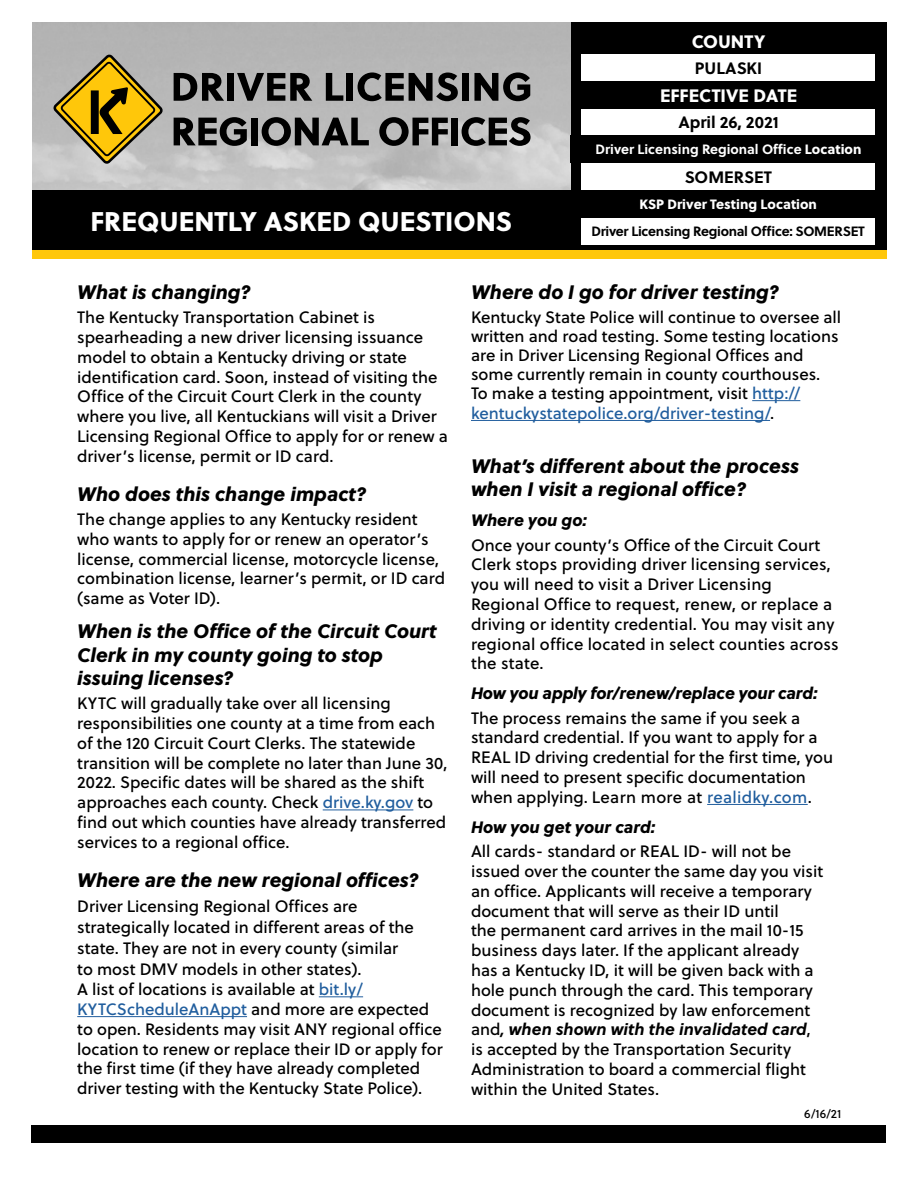
<style>
.page{position:relative;width:918px;height:1188px;background:#fff}
.page>*{position:absolute;margin:0;border:0;box-sizing:border-box;transform-origin:0 0}
.t1{font:27px "Soleil Xb";color:#fff}
.t2{font:italic 19.5px/23.4px "Soleil Xb";color:#000}
.t3{font:18px "Soleil Xb";color:#fff}
.t4{font:16.5px/19.8px "Soleil Bk";color:#000}
.t5{font:italic 16.5px "Soleil Xb";letter-spacing:-.01em;color:#000}
.t6{font:italic 700 16.5px "Soleil";color:#000}
.t7{font:700 16.5px "Soleil";color:#000}
.t8{font:700 13.5px "Soleil";letter-spacing:-.02em;color:#000}
.t9{font:700 13.5px "Soleil";color:#fff}
.t10{font:13.5px "Soleil Xb";color:#fff}
.t11{font:12px "Soleil Bk";color:#000}
.s1{font-family:"Soleil Xb";font-weight:400}
.s2{color:#215e9e}
.s3{font-family:"Soleil Bk";font-weight:400;font-style:normal}
.s4{font-family:"Soleil Sb";font-weight:400}
</style>
<div class="page">
<hr style="left:323px;top:810px;width:90px;height:1px;background:#215e9e">
<hr style="left:319px;top:996px;width:44px;height:1px;background:#215e9e">
<hr style="left:77px;top:1016px;width:170px;height:1px;background:#215e9e">
<hr style="left:752px;top:400px;width:48px;height:1px;background:#215e9e">
<hr style="left:471px;top:420px;width:299px;height:1px;background:#215e9e">
<hr style="left:707px;top:804px;width:101px;height:1px;background:#215e9e">
<div style="left:32px;top:1126px;width:854px;height:17px;background:#000"></div>
<img style="left:32px;top:22px;width:539px;height:168px">
<div style="left:32px;top:190px;width:539px;height:62px;background:#000"></div>
<svg style="left:51px;top:52px;width:114px;height:114px;background:#b3a163"></svg>
<svg style="left:174px;top:73px;width:50px;height:28px"></svg>
<div style="left:228px;top:73px;width:6px;height:28px;background:#000"></div>
<svg style="left:237px;top:73px;width:75px;height:28px;background:#565656"></svg>
<svg style="left:326px;top:73px;width:17px;height:28px"></svg>
<div style="left:346px;top:73px;width:7px;height:28px;background:#000"></div>
<svg style="left:358px;top:72px;width:100px;height:29px;background:#585858"></svg>
<div style="left:462px;top:73px;width:7px;height:28px;background:#000"></div>
<svg style="left:474px;top:72px;width:56px;height:29px;background:#4f4f4f"></svg>
<svg style="left:174px;top:117px;width:73px;height:29px;background:#4f4f4f"></svg>
<div style="left:251px;top:118px;width:7px;height:27px;background:#000"></div>
<svg style="left:262px;top:117px;width:107px;height:29px;background:#5f5f5f"></svg>
<svg style="left:379px;top:117px;width:69px;height:29px;background:#5e5e5e"></svg>
<div style="left:451px;top:118px;width:7px;height:27px;background:#000"></div>
<svg style="left:462px;top:117px;width:69px;height:29px;background:#606060"></svg>
<div style="left:571px;top:22px;width:316px;height:231px;background:#000"></div>
<div style="left:582px;top:108px;width:293px;height:28px;background:#fff"></div>
<div style="left:582px;top:54px;width:293px;height:28px;background:#fff"></div>
<div style="left:571px;top:81px;width:316px;height:27px;background:#000"></div>
<div style="left:581px;top:163px;width:294px;height:27px;background:#fff"></div>
<div style="left:581px;top:217px;width:294px;height:28px;background:#fff"></div>
<div style="left:32px;top:250px;width:855px;height:10px;background:#ffc70b"></div>
<p class="t3" style="left:692px;top:27px;width:75px">COUNTY</p>
<p class="t7" style="left:695px;top:56px;width:69px">PULASKI</p>
<p class="t3" style="left:660px;top:81px;width:139px">EFFECTIVE DATE</p>
<p class="t7" style="left:678px;top:110px;width:102px">April 26, 2021</p>
<p class="t9" style="left:596px;top:139px;width:267px">Driver Licensing Regional Office <span class="s1">Location</span></p>
<h1 class="t1" style="left:90px;top:200px;width:423px">FREQUENTLY ASKED QUESTIONS</h1>
<p class="t7" style="left:685px;top:164px;width:89px">SOMERSET</p>
<p class="t10" style="left:640px;top:193px;width:179px">KSP Driver Testing Location</p>
<p class="t8" style="left:591px;top:221px;width:275px">Driver Licensing Regional Office: SOMERSET</p>
<p class="t2" style="left:77px;top:279px;width:176px">What is changing?</p>
<p class="t4" style="left:77px;top:307px;width:372px">The Kentucky Transportation Cabinet is spearheading a new driver licensing issuance model to obtain a Kentucky driving or state identification card. Soon, instead of visiting the Office of the Circuit Court Clerk in the county where you live, all Kentuckians will visit a Driver Licensing Regional Office to apply for or renew a driver’s license, permit or ID card.</p>
<p class="t2" style="left:77px;top:481px;width:291px">Who does this change impact?</p>
<p class="t4" style="left:77px;top:509px;width:369px">The change applies to any Kentucky resident who wants to apply for or renew an operator’s license, commercial license, motorcycle license, combination license, learner’s permit, or ID card (same as Voter ID).</p>
<p class="t2" style="left:77px;top:619px;width:361px">When is the Office of the Circuit Court<br>Clerk in my county going to stop issuing licenses?</p>
<p class="t4" style="left:77px;top:693px;width:372px">KYTC will gradually take over all licensing responsibilities one county at a time from each of the 120 Circuit Court Clerks. The statewide transition will be complete no later than June 30, 2022. Specific dates will be shared as the shift approaches each county. Check <span class="s2">drive.ky.gov</span> to find out which counties have already transferred services to a regional office.</p>
<p class="t2" style="left:77px;top:867px;width:343px">Where are the new regional offices?</p>
<p class="t4" style="left:77px;top:896px;width:367px;line-height:20.2px">Driver Licensing Regional Offices are strategically located in different areas of the state. They are not in every county (similar<br>to most DMV models in other states).<br>A list of locations is available at <span class="s2">bit.ly/ KYTCScheduleAnAppt</span> and more are expected to open. Residents may visit ANY regional office location to renew or replace their ID or apply for the first time (if they have already completed driver testing with the Kentucky State Police).</p>
<p class="t2" style="left:471px;top:279px;width:310px">Where do I go for driver testing?</p>
<p class="t4" style="left:471px;top:306px;width:372px;line-height:19.2px">Kentucky State Police will continue to oversee all written and road testing. Some testing locations are in Driver Licensing Regional Offices and some currently remain in county courthouses.<br>To make a testing appointment, visit <span class="s2">http:// kentuckystatepolice.org/driver-testing/</span>.</p>
<p class="t2" style="left:471px;top:453px;width:330px">What’s different about the process when I visit a regional office?</p>
<p class="t5" style="left:471px;top:507px;width:118px">Where you go:</p>
<p class="t4" style="left:471px;top:534px;width:369px">Once your county’s Office of the Circuit Court Clerk stops providing driver licensing services, you will need to visit a Driver Licensing Regional Office to request, renew, or replace a driving or identity credential. You may visit any regional office located in select counties across the state.</p>
<p class="t5" style="left:471px;top:680px;width:348px">How you apply for/renew/replace your card:</p>
<p class="t4" style="left:471px;top:707px;width:364px">The process remains the same if you seek a standard credential. If you want to apply for a REAL ID driving credential for the first time, you will need to present specific documentation when applying. Learn more at <span class="s2">realidky.com</span>.</p>
<p class="t5" style="left:471px;top:814px;width:186px">How you get your card:</p>
<p class="t4" style="left:471px;top:841px;width:354px">All cards- standard or REAL ID- will not be issued over the counter the same day you visit an office. Applicants will receive a temporary document that will serve as their ID until<br>the permanent card arrives in the mail 10-15 business days later. If the applicant already has a Kentucky ID, it will be given back with a hole punch through the card. This temporary document is recognized by law enforcement</p>
<p class="t6" style="left:471px;top:1017px;width:342px"><span class="s3">and</span><span class="s4">,</span> when shown with the invalidated card<span class="s3">,</span></p>
<p class="t4" style="left:471px;top:1039px;width:336px">is accepted by the Transportation Security<br>Administration to board a commercial flight within the United States.</p>
<p class="t11" style="left:804px;top:1105px;width:38px">6/16/21</p>
</div>
